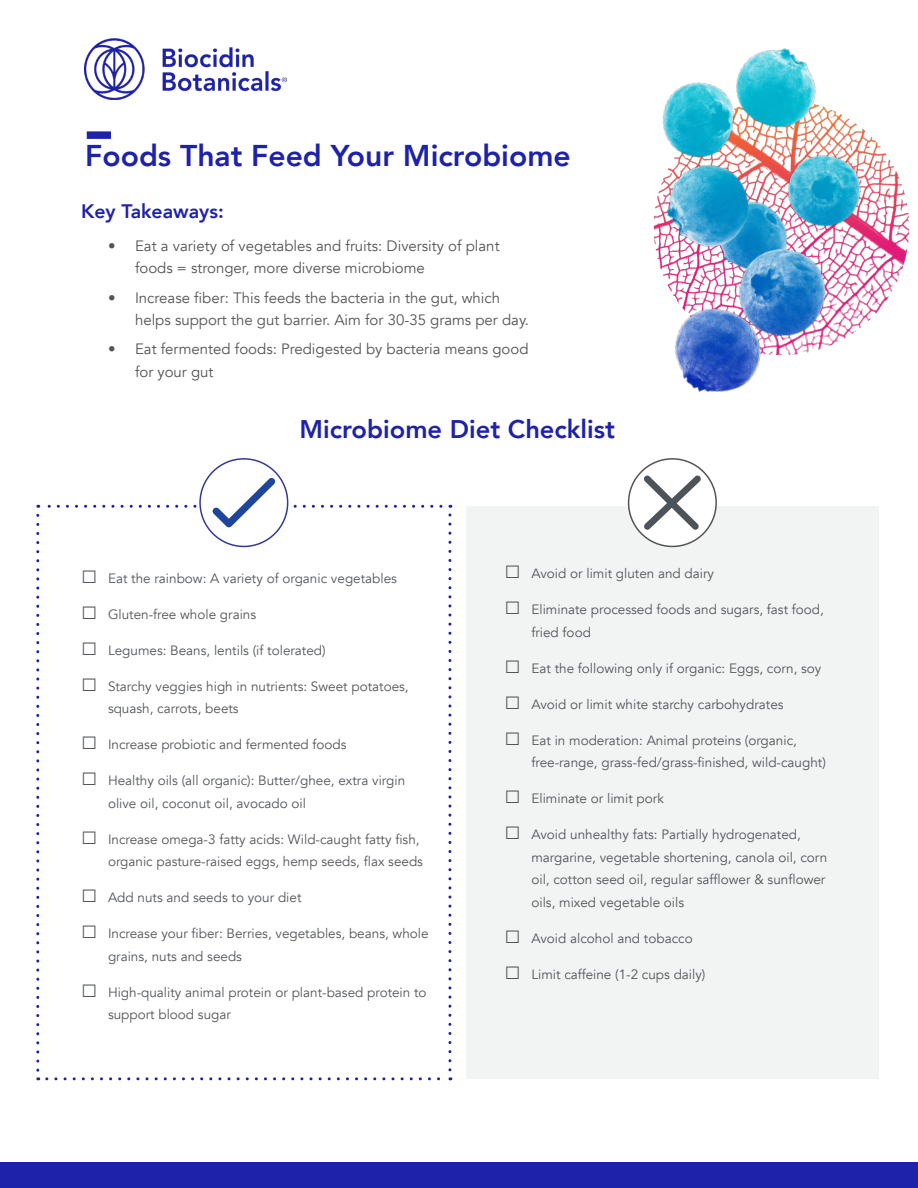
<style>
.page{position:relative;width:918px;height:1188px;background:#fff}
.page>*{position:absolute;margin:0;border:0;box-sizing:border-box;transform-origin:0 0}
.t1{font:800 30px "Avenir";color:#1e22aa}
.t2{font:800 25.5px "Avenir";color:#1e22aa}
.t3{font:800 19.5px "Avenir";color:#1e22aa}
.t4{font:15px/22.5px "Avenir";color:#545454}
.t5{font:13.5px/22.5px "Avenir";color:#53565a}
.s1{font-family:"Arial";font-size:27px}
</style>
<div class="page">
<img style="left:84px;top:39px;width:202px;height:60px">
<div style="left:0;top:1162px;width:918px;height:26px;background:#1e22aa"></div>
<div style="left:466px;top:506px;width:412px;height:573px;background:#f2f3f3"></div>
<div style="left:87px;top:131px;width:24px;height:8px;background:#1e22aa"></div>
<div style="left:629px;top:459px;width:87px;height:87px;background:#fff;border-radius:50%"></div>
<div style="left:628px;top:458px;width:89px;height:89px;border:2px solid #535453;border-radius:50%"></div>
<svg style="left:36px;top:478px;width:415px;height:602px"></svg>
<svg style="left:644px;top:475px;width:57px;height:55px"></svg>
<img style="left:654px;top:48px;width:255px;height:344px">
<h1 class="t1" style="left:85px;top:133px;width:487px">Foods That Feed Your Microbiome</h1>
<h3 class="t3" style="left:81px;top:196px;width:144px">Key Takeaways:</h3>
<p class="t4" style="left:135px;top:235px;width:366px;text-indent:-27px">• Eat a variety of vegetables and fruits: Diversity of plant foods = stronger, more diverse microbiome</p>
<p class="t4" style="left:135px;top:286px;width:396px;text-indent:-27px">• Increase fiber: This feeds the bacteria in the gut, which helps support the gut barrier. Aim for 30-35 grams per day.</p>
<p class="t4" style="left:135px;top:338px;width:395px;text-indent:-27px">• Eat fermented foods: Predigested by bacteria means good for your gut</p>
<h2 class="t2" style="left:300px;top:409px;width:317px">Microbiome Diet Checklist</h2>
<p class="t5" style="left:81px;top:567px;width:317px"><span class="s1">□</span> Eat the rainbow: A variety of organic vegetables</p>
<p class="t5" style="left:81px;top:603px;width:177px"><span class="s1">□</span> Gluten-free whole grains</p>
<p class="t5" style="left:81px;top:639px;width:246px"><span class="s1">□</span> Legumes: Beans, lentils (if tolerated)</p>
<p class="t5" style="left:108px;top:675px;width:302px;text-indent:-27px"><span class="s1">□</span> Starchy veggies high in nutrients: Sweet potatoes, squash, carrots, beets</p>
<p class="t5" style="left:81px;top:734px;width:267px"><span class="s1">□</span> Increase probiotic and fermented foods</p>
<p class="t5" style="left:108px;top:770px;width:299px;text-indent:-27px"><span class="s1">□</span> Healthy oils (all organic): Butter/ghee, extra virgin olive oil, coconut oil, avocado oil</p>
<p class="t5" style="left:81px;top:828px;width:344px;text-align:right"><span class="s1">□</span> Increase omega-3 fatty acids: Wild-caught fatty fish, organic pasture-raised eggs, hemp seeds, flax seeds</p>
<p class="t5" style="left:81px;top:887px;width:222px"><span class="s1">□</span> Add nuts and seeds to your diet</p>
<p class="t5" style="left:108px;top:923px;width:322px;text-indent:-27px"><span class="s1">□</span> Increase your fiber: Berries, vegetables, beans, whole grains, nuts and seeds</p>
<p class="t5" style="left:108px;top:981px;width:320px;text-indent:-27px"><span class="s1">□</span> High-quality animal protein or plant-based protein to support blood sugar</p>
<p class="t5" style="left:504px;top:563px;width:211px"><span class="s1">□</span> Avoid or limit gluten and dairy</p>
<p class="t5" style="left:531px;top:599px;width:294px;text-indent:-27px"><span class="s1">□</span> Eliminate processed foods and sugars, fast food, fried food</p>
<p class="t5" style="left:504px;top:657px;width:319px"><span class="s1">□</span> Eat the following only if organic: Eggs, corn, soy</p>
<p class="t5" style="left:504px;top:693px;width:281px"><span class="s1">□</span> Avoid or limit white starchy carbohydrates</p>
<p class="t5" style="left:531px;top:729px;width:296px;text-indent:-27px"><span class="s1">□</span> Eat in moderation: Animal proteins (organic, free-range, grass-fed/grass-finished, wild-caught)</p>
<p class="t5" style="left:504px;top:788px;width:161px"><span class="s1">□</span> Eliminate or limit pork</p>
<p class="t5" style="left:531px;top:824px;width:297px;text-indent:-27px"><span class="s1">□</span> Avoid unhealthy fats: Partially hydrogenated, margarine, vegetable shortening, canola oil, corn oil, cotton seed oil, regular safflower &amp; sunflower oils, mixed vegetable oils</p>
<p class="t5" style="left:504px;top:927px;width:190px"><span class="s1">□</span> Avoid alcohol and tobacco</p>
<p class="t5" style="left:504px;top:963px;width:203px"><span class="s1">□</span> Limit caffeine (1-2 cups daily)</p>
</div>
